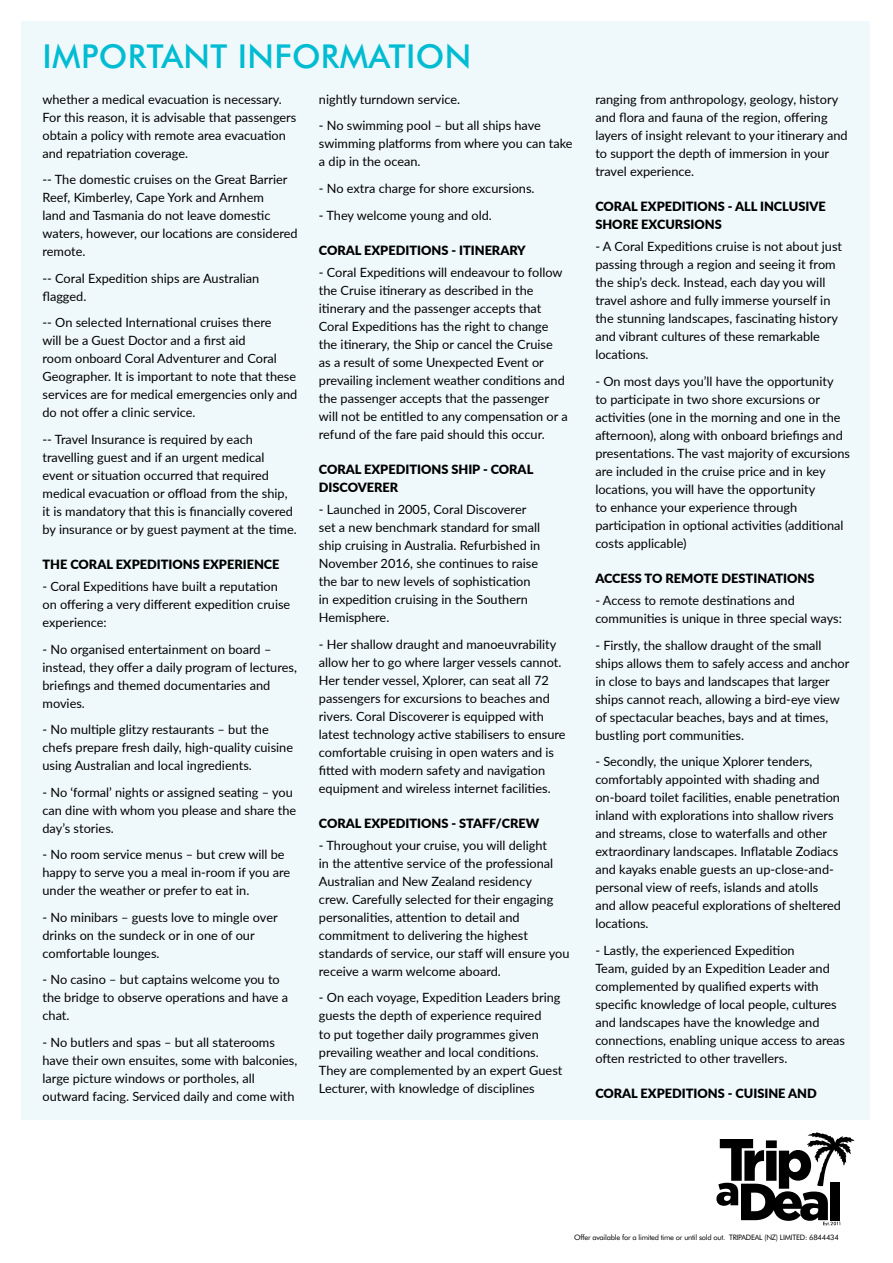
<style>
.page{position:relative;width:893px;height:1263px;background:#fff}
.page>*{position:absolute;margin:0;border:0;box-sizing:border-box;transform-origin:0 0}
.t1{font:500 33px "Futura BT";letter-spacing:.01em;color:#00bcd3}
.t2{font:12.75px/18px "Lato";color:#000}
.t3{font:900 12.75px/18px "Lato";color:#000}
.t4{font:7.5px "Futura BT";letter-spacing:-.03em;color:#000}
</style>
<div class="page">
<div style="left:21px;top:21px;width:849px;height:1098px;background:#eff8fa"></div>
<svg style="left:716px;top:1132px;width:138px;height:93px"></svg>
<h1 class="t1" style="left:43px;top:36px;width:430px">IMPORTANT INFORMATION</h1>
<p class="t2" style="left:43px;top:90px;width:255px">whether a medical evacuation is necessary.<br>For this reason, it is advisable that passengers obtain a policy with remote area evacuation and repatriation coverage.</p>
<p class="t2" style="left:43px;top:170px;width:257px">-- The domestic cruises on the Great Barrier Reef, Kimberley, Cape York and Arnhem<br>land and Tasmania do not leave domestic waters, however, our locations are considered remote.</p>
<p class="t2" style="left:43px;top:269px;width:218px">-- Coral Expedition ships are Australian flagged.</p>
<p class="t2" style="left:43px;top:313px;width:256px">-- On selected International cruises there<br>will be a Guest Doctor and a first aid<br>room onboard Coral Adventurer and Coral Geographer. It is important to note that these services are for medical emergencies only and do not offer a clinic service.</p>
<p class="t2" style="left:43px;top:430px;width:256px">-- Travel Insurance is required by each travelling guest and if an urgent medical event or situation occurred that required medical evacuation or offload from the ship, it is mandatory that this is financially covered by insurance or by guest payment at the time.</p>
<p class="t3" style="left:43px;top:555px;width:239px">THE CORAL EXPEDITIONS EXPERIENCE</p>
<p class="t2" style="left:43px;top:577px;width:249px">- Coral Expeditions have built a reputation on offering a very different expedition cruise experience:</p>
<p class="t2" style="left:43px;top:639px;width:256px">- No organised entertainment on board – instead, they offer a daily program of lectures, briefings and themed documentaries and movies.</p>
<p class="t2" style="left:43px;top:720px;width:252px">- No multiple glitzy restaurants – but the chefs prepare fresh daily, high-quality cuisine using Australian and local ingredients.</p>
<p class="t2" style="left:43px;top:783px;width:255px">- No ‘formal’ nights or assigned seating – you can dine with whom you please and share the day’s stories.</p>
<p class="t2" style="left:43px;top:845px;width:249px">- No room service menus – but crew will be happy to serve you a meal in-room if you are under the weather or prefer to eat in.</p>
<p class="t2" style="left:43px;top:908px;width:237px">- No minibars – guests love to mingle over drinks on the sundeck or in one of our comfortable lounges.</p>
<p class="t2" style="left:43px;top:970px;width:247px">- No casino – but captains welcome you to the bridge to observe operations and have a chat.</p>
<p class="t2" style="left:43px;top:1033px;width:256px">- No butlers and spas – but all staterooms have their own ensuites, some with balconies, large picture windows or portholes, all outward facing. Serviced daily and come with</p>
<p class="t2" style="left:319px;top:90px;width:143px">nightly turndown service.</p>
<p class="t2" style="left:319px;top:116px;width:255px">- No swimming pool – but all ships have swimming platforms from where you can take a dip in the ocean.</p>
<p class="t2" style="left:319px;top:179px;width:217px">- No extra charge for shore excursions.</p>
<p class="t2" style="left:319px;top:205px;width:174px">- They welcome young and old.</p>
<p class="t3" style="left:319px;top:240px;width:208px">CORAL EXPEDITIONS - ITINERARY</p>
<p class="t2" style="left:319px;top:263px;width:250px">- Coral Expeditions will endeavour to follow the Cruise itinerary as described in the itinerary and the passenger accepts that Coral Expeditions has the right to change the itinerary, the Ship or cancel the Cruise as a result of some Unexpected Event or prevailing inclement weather conditions and the passenger accepts that the passenger will not be entitled to any compensation or a refund of the fare paid should this occur.</p>
<p class="t3" style="left:319px;top:460px;width:216px">CORAL EXPEDITIONS SHIP - CORAL<br>DISCOVERER</p>
<p class="t2" style="left:319px;top:500px;width:223px">- Launched in 2005, Coral Discoverer set a new benchmark standard for small ship cruising in Australia. Refurbished in November 2016, she continues to raise the bar to new levels of sophistication in expedition cruising in the Southern Hemisphere.</p>
<p class="t2" style="left:319px;top:634px;width:248px">- Her shallow draught and manoeuvrability allow her to go where larger vessels cannot.<br>Her tender vessel, Xplorer, can seat all 72 passengers for excursions to beaches and rivers. Coral Discoverer is equipped with latest technology active stabilisers to ensure comfortable cruising in open waters and is fitted with modern safety and navigation equipment and wireless internet facilities.</p>
<p class="t3" style="left:319px;top:813px;width:222px">CORAL EXPEDITIONS - STAFF/CREW</p>
<p class="t2" style="left:319px;top:836px;width:252px">- Throughout your cruise, you will delight<br>in the attentive service of the professional Australian and New Zealand residency<br>crew. Carefully selected for their engaging personalities, attention to detail and commitment to delivering the highest standards of service, our staff will ensure you receive a warm welcome aboard.</p>
<p class="t2" style="left:319px;top:988px;width:245px">- On each voyage, Expedition Leaders bring guests the depth of experience required<br>to put together daily programmes given prevailing weather and local conditions.<br>They are complemented by an expert Guest Lecturer, with knowledge of disciplines</p>
<p class="t2" style="left:595px;top:90px;width:254px">ranging from anthropology, geology, history and flora and fauna of the region, offering layers of insight relevant to your itinerary and to support the depth of immersion in your travel experience.</p>
<p class="t3" style="left:595px;top:197px;width:232px">CORAL EXPEDITIONS - ALL INCLUSIVE<br>SHORE EXCURSIONS</p>
<p class="t2" style="left:595px;top:237px;width:248px">- A Coral Expeditions cruise is not about just passing through a region and seeing it from the ship’s deck. Instead, each day you will travel ashore and fully immerse yourself in the stunning landscapes, fascinating history and vibrant cultures of these remarkable locations.</p>
<p class="t2" style="left:595px;top:372px;width:256px">- On most days you’ll have the opportunity<br>to participate in two shore excursions or activities (one in the morning and one in the afternoon), along with onboard briefings and presentations. The vast majority of excursions are included in the cruise price and in key locations, you will have the opportunity<br>to enhance your experience through participation in optional activities (additional costs applicable)</p>
<p class="t3" style="left:595px;top:569px;width:221px">ACCESS TO REMOTE DESTINATIONS</p>
<p class="t2" style="left:595px;top:591px;width:248px">- Access to remote destinations and communities is unique in three special ways:</p>
<p class="t2" style="left:595px;top:636px;width:256px">- Firstly, the shallow draught of the small ships allows them to safely access and anchor in close to bays and landscapes that larger ships cannot reach, allowing a bird-eye view of spectacular beaches, bays and at times, bustling port communities.</p>
<p class="t2" style="left:595px;top:752px;width:247px">- Secondly, the unique Xplorer tenders, comfortably appointed with shading and on-board toilet facilities, enable penetration inland with explorations into shallow rivers and streams, close to waterfalls and other extraordinary landscapes. Inflatable Zodiacs and kayaks enable guests an up-close-and&shy;personal view of reefs, islands and atolls and allow peaceful explorations of sheltered locations.</p>
<p class="t2" style="left:595px;top:941px;width:251px">- Lastly, the experienced Expedition<br>Team, guided by an Expedition Leader and complemented by qualified experts with specific knowledge of local people, cultures and landscapes have the knowledge and connections, enabling unique access to areas often restricted to other travellers.</p>
<p class="t3" style="left:595px;top:1084px;width:223px">CORAL EXPEDITIONS - CUISINE AND</p>
<p class="t4" style="left:574px;top:1232px;width:266px">Offer available for a limited time or until sold out. TRIPADEAL (NZ) LIMITED: 6844434</p>
</div>
